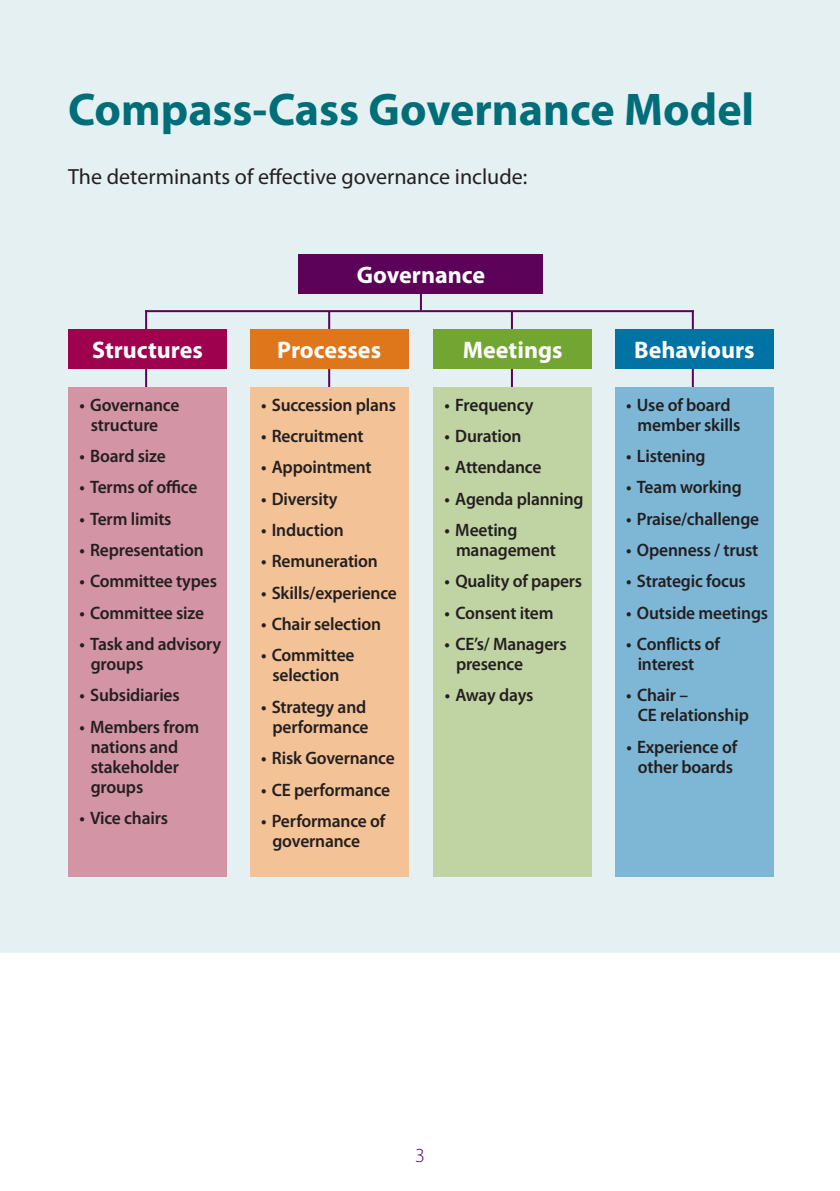
<style>
.page{position:relative;width:840px;height:1191px;background:#fff}
.page>*{position:absolute;margin:0;border:0;box-sizing:border-box;transform-origin:0 0}
.t1{font:700 46px "Myriad Pro";color:#006e79}
.t2{font:700 24px "Myriad Pro";color:#fff}
.t3{font:22px "Myriad Pro";color:#231f20}
.t4{font:300 20px "Myriad Pro";color:#5c0259}
.t5{font:600 18px/20px "Myriad Pro";letter-spacing:-.01em;color:#231f20}
</style>
<div class="page">
<div style="left:0;top:0;width:839px;height:952px;background:#e5f0f2"></div>
<hr style="left:145px;top:310px;width:548px;height:2px;background:#5c0259">
<svg style="left:419px;top:294px;width:2px;height:16px"></svg>
<hr style="left:510px;top:311px;width:2px;height:88px;background:#5c0259">
<hr style="left:691px;top:310px;width:2px;height:88px;background:#5c0259">
<hr style="left:328px;top:311px;width:2px;height:96px;background:#5c0259">
<hr style="left:145px;top:310px;width:2px;height:86px;background:#5c0259">
<div style="left:299px;top:255px;width:243px;height:39px;background:#5c0259"></div>
<div style="left:68px;top:329px;width:159px;height:39px;background:#9e014e"></div>
<div style="left:433px;top:329px;width:158px;height:39px;background:#73a532"></div>
<div style="left:249px;top:329px;width:159px;height:39px;background:#de761b"></div>
<div style="left:614px;top:329px;width:159px;height:39px;background:#0073a4"></div>
<div style="left:68px;top:387px;width:159px;height:489px;background:#d394a6"></div>
<div style="left:433px;top:387px;width:158px;height:489px;background:#c0d4a3"></div>
<div style="left:249px;top:387px;width:159px;height:489px;background:#f3c296"></div>
<div style="left:614px;top:387px;width:159px;height:489px;background:#7db7d5"></div>
<h1 class="t1" style="left:68px;top:80px;width:687px">Compass-Cass Governance Model</h1>
<p class="t3" style="left:68px;top:163px;width:460px">The determinants of effective governance include:</p>
<h2 class="t2" style="left:356px;top:259px;width:130px">Governance</h2>
<h2 class="t2" style="left:92px;top:334px;width:112px">Structures</h2>
<h2 class="t2" style="left:277px;top:334px;width:105px">Processes</h2>
<h2 class="t2" style="left:462px;top:334px;width:101px">Meetings</h2>
<h2 class="t2" style="left:633px;top:334px;width:122px">Behaviours</h2>
<p class="t5" style="left:79px;top:394px;width:101px;text-align:center">• Governance structure</p>
<p class="t5" style="left:79px;top:445px;width:88px">• Board size</p>
<p class="t5" style="left:79px;top:477px;width:119px">• Terms of office</p>
<p class="t5" style="left:79px;top:508px;width:94px">• Term limits</p>
<p class="t5" style="left:79px;top:539px;width:126px">• Representation</p>
<p class="t5" style="left:79px;top:571px;width:139px">• Committee types</p>
<p class="t5" style="left:79px;top:602px;width:126px">• Committee size</p>
<p class="t5" style="left:91px;top:633px;width:132px;text-indent:-11px">• Task and advisory groups</p>
<p class="t5" style="left:79px;top:685px;width:102px">• Subsidiaries</p>
<p class="t5" style="left:91px;top:716px;width:110px;text-indent:-11px">• Members from nations and stakeholder groups</p>
<p class="t5" style="left:79px;top:807px;width:90px">• Vice chairs</p>
<p class="t5" style="left:637px;top:394px;width:104px;text-indent:-11px">• Use of board member skills</p>
<p class="t5" style="left:626px;top:445px;width:81px">• Listening</p>
<p class="t5" style="left:626px;top:477px;width:117px">• Team working</p>
<p class="t5" style="left:626px;top:508px;width:134px">• Praise/challenge</p>
<p class="t5" style="left:626px;top:539px;width:133px">• Openness / trust</p>
<p class="t5" style="left:626px;top:571px;width:121px">• Strategic focus</p>
<p class="t5" style="left:626px;top:602px;width:143px">• Outside meetings</p>
<p class="t5" style="left:637px;top:633px;width:84px;text-indent:-11px">• Conflicts of interest</p>
<p class="t5" style="left:637px;top:685px;width:113px;text-indent:-11px">• Chair –<br>CE relationship</p>
<p class="t5" style="left:626px;top:736px;width:112px;text-align:center">• Experience of other boards</p>
<p class="t5" style="left:261px;top:394px;width:136px">• Succession plans</p>
<p class="t5" style="left:261px;top:425px;width:104px">• Recruitment</p>
<p class="t5" style="left:261px;top:457px;width:112px">• Appointment</p>
<p class="t5" style="left:261px;top:488px;width:78px">• Diversity</p>
<p class="t5" style="left:261px;top:519px;width:84px">• Induction</p>
<p class="t5" style="left:261px;top:551px;width:118px">• Remuneration</p>
<p class="t5" style="left:261px;top:582px;width:137px">• Skills/experience</p>
<p class="t5" style="left:261px;top:613px;width:121px">• Chair selection</p>
<p class="t5" style="left:261px;top:645px;width:95px;text-align:center">• Committee selection</p>
<p class="t5" style="left:261px;top:696px;width:109px;text-align:right">• Strategy and performance</p>
<p class="t5" style="left:261px;top:747px;width:135px">• Risk Governance</p>
<p class="t5" style="left:261px;top:779px;width:130px">• CE performance</p>
<p class="t5" style="left:272px;top:810px;width:114px;text-indent:-11px">• Performance of governance</p>
<p class="t5" style="left:444px;top:394px;width:90px">• Frequency</p>
<p class="t5" style="left:444px;top:425px;width:78px">• Duration</p>
<p class="t5" style="left:444px;top:457px;width:98px">• Attendance</p>
<p class="t5" style="left:444px;top:488px;width:140px">• Agenda planning</p>
<p class="t5" style="left:455px;top:519px;width:101px;text-indent:-11px">• Meeting management</p>
<p class="t5" style="left:444px;top:571px;width:139px">• Quality of papers</p>
<p class="t5" style="left:444px;top:602px;width:110px">• Consent item</p>
<p class="t5" style="left:456px;top:633px;width:112px;text-indent:-11px">• CE’s/ Managers presence</p>
<p class="t5" style="left:444px;top:685px;width:90px">• Away days</p>
<p class="t4" style="left:415px;top:1143px;width:11px">3</p>
</div>
